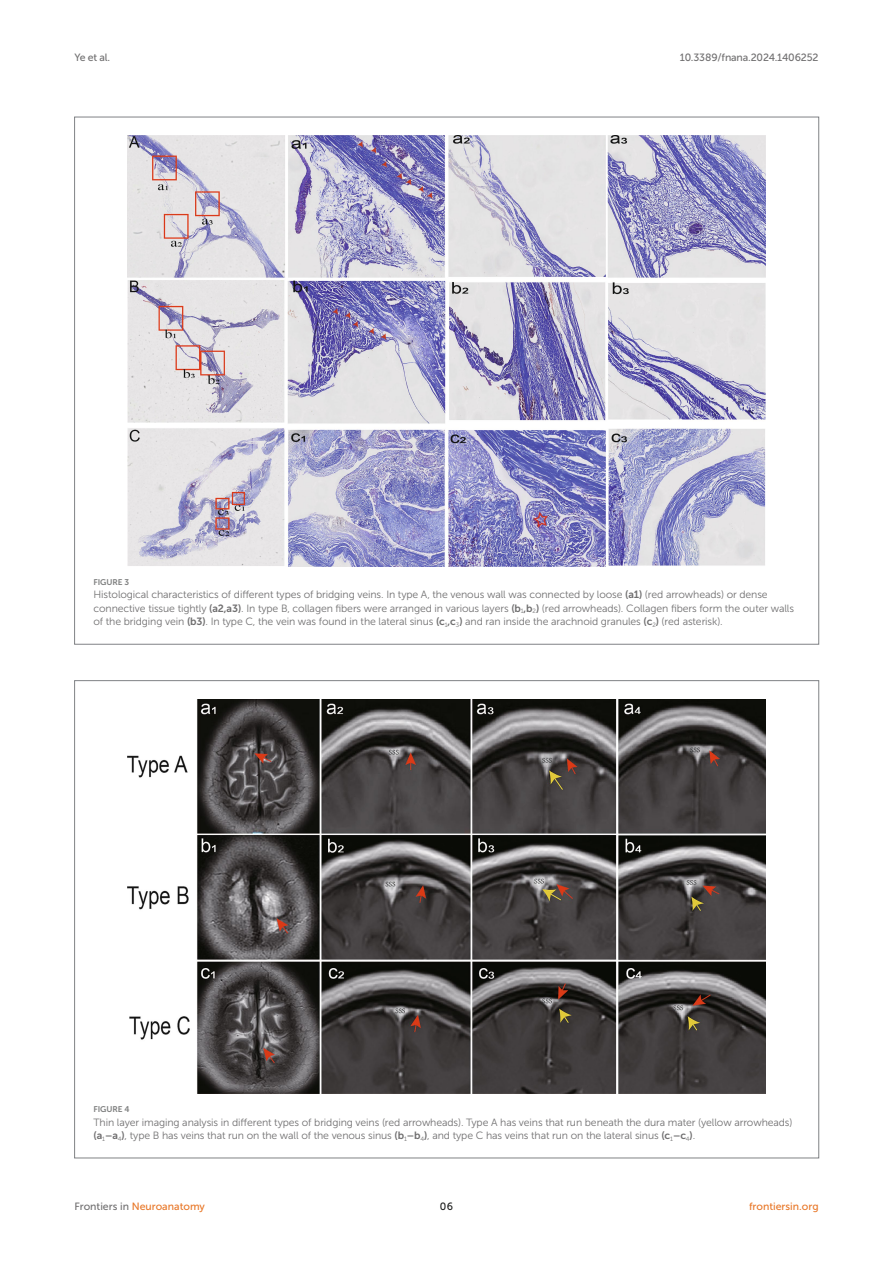
<style>
.page{position:relative;width:893px;height:1263px;background:#fff}
.page>*{position:absolute;margin:0;border:0;box-sizing:border-box;transform-origin:0 0}
.FIG_LEG{font:10.5px/13.5px "Museo Sans 300";letter-spacing:-.01em;color:#706f70}
.t1{font:10.5px "Museo Sans 500";color:#e87626}
.t2{font:10.5px "Museo Sans 500";letter-spacing:-.015em;color:#706f70}
.t3{font:10.5px "Museo Sans 500";color:#1b1c1b}
.FIG_HD{font:8.25px "Museo Sans 700";letter-spacing:-.01em;color:#7e7f7f}
.s1{font-family:"Museo Sans 700"}
.s2{color:#706f70}
</style>
<div class="page">
<img style="left:128px;top:699px;width:638px;height:394px">
<img style="left:128px;top:136px;width:637px;height:430px">
<p class="t2" style="left:74px;top:51px;width:37px">Ye et al.</p>
<p class="t2" style="left:680px;top:51px;width:140px">10.3389/fnana.2024.1406252</p>
<p class="FIG_HD" style="left:94px;top:577px;width:37px">FIGURE 3</p>
<p class="FIG_LEG" style="left:94px;top:588px;width:702px">Histological characteristics of different types of bridging veins. In type A, the venous wall was connected by loose <span class="s1">(a1)</span> (red arrowheads) or dense connective tissue tightly <span class="s1">(a2,a3)</span>. In type B, collagen fibers were arranged in various layers <span class="s1">(b</span><sub>1</sub><span class="s1">,b</span><sub>2</sub><span class="s1">)</span> (red arrowheads). Collagen fibers form the outer walls of the bridging vein <span class="s1">(b3)</span>. In type C, the vein was found in the lateral sinus <span class="s1">(c</span><sub>1</sub><span class="s1">,c</span><sub>3</sub><span class="s1">)</span> and ran inside the arachnoid granules <span class="s1">(c</span><sub>2</sub><span class="s1">)</span> (red asterisk).</p>
<p class="FIG_HD" style="left:94px;top:1104px;width:37px">FIGURE 4</p>
<p class="FIG_LEG" style="left:94px;top:1115px;width:700px">Thin layer imaging analysis in different types of bridging veins (red arrowheads). Type A has veins that run beneath the dura mater (yellow arrowheads) <span class="s1">(a</span><sub>1</sub><span class="s1">–a</span><sub>4</sub><span class="s1">)</span>, type B has veins that run on the wall of the venous sinus <span class="s1">(b</span><sub>1</sub><span class="s1">–b</span><sub>4</sub><span class="s1">)</span>, and type C has veins that run on the lateral sinus <span class="s1">(c</span><sub>1</sub><span class="s1">–c</span><sub>4</sub><span class="s1">)</span>.</p>
<p class="t1" style="left:74px;top:1200px;width:132px"><span class="s2">Frontiers in</span> Neuroanatomy</p>
<p class="t3" style="left:440px;top:1200px;width:15px">06</p>
<p class="t1" style="left:749px;top:1200px;width:71px">frontiersin.org</p>
</div>
